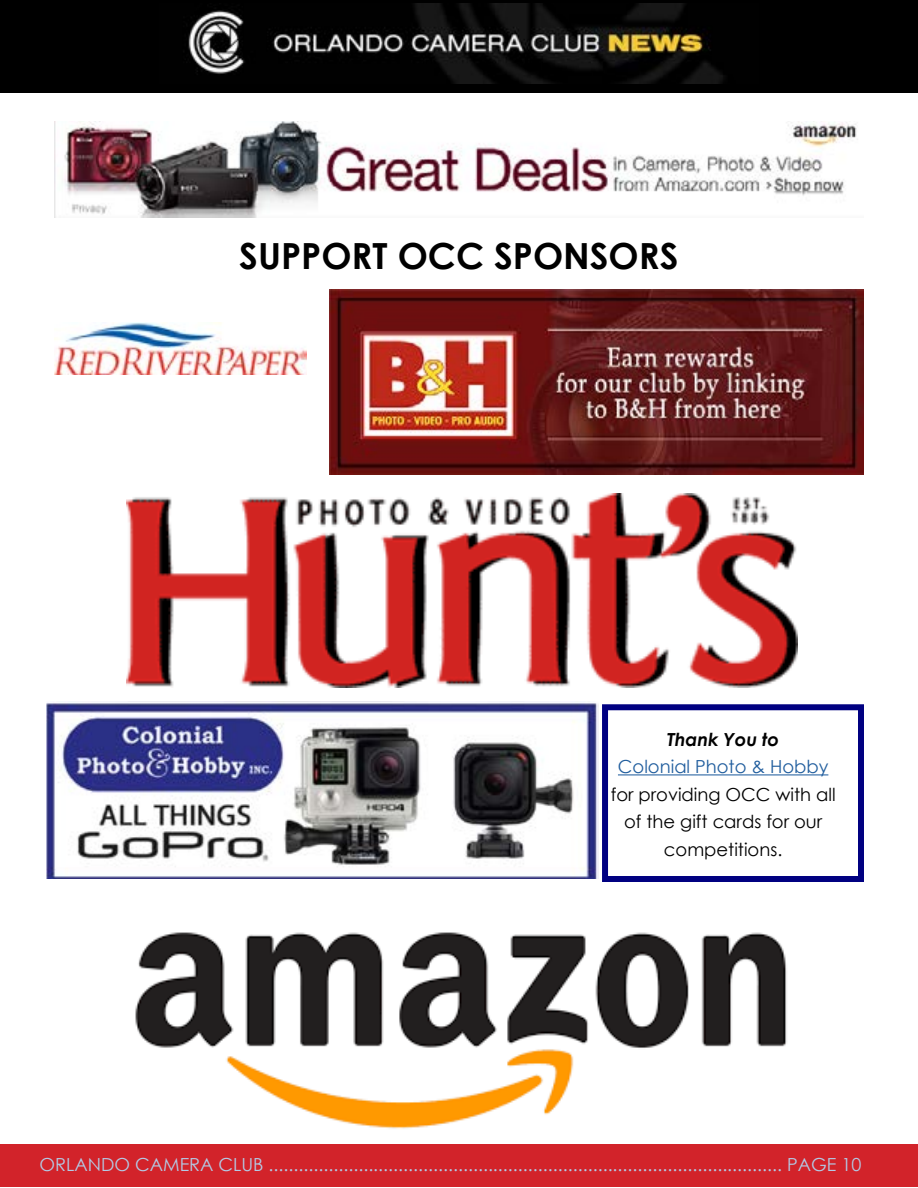
<style>
.page{position:relative;width:918px;height:1188px;background:#fff}
.page>*{position:absolute;margin:0;border:0;box-sizing:border-box;transform-origin:0 0}
.t1{font:700 36px "Century Gothic";color:#000}
.t2{font:18px "Century Gothic";color:#b3cbe6}
.t3{font:18px/27.6px "Century Gothic";color:#000;text-align:center}
.t4{font:18px "Century Gothic";color:#215e9e}
.t5{font:italic 700 18px "Century Gothic";color:#000}
</style>
<div class="page">
<div style="left:0;top:0;width:918px;height:93px;background:#000"></div>
<img style="left:188px;top:3px;width:536px;height:81px">
<div style="left:0;top:1144px;width:918px;height:42px;background:#d2232a"></div>
<div style="left:602px;top:704px;width:262px;height:178px;border:6px solid #000081"></div>
<hr style="left:618px;top:774px;width:210px;height:1px;background:#215e9e">
<img style="left:46px;top:701px;width:552px;height:178px">
<img style="left:54px;top:121px;width:803px;height:96px">
<img style="left:329px;top:289px;width:535px;height:185px">
<img style="left:54px;top:323px;width:253px;height:52px">
<img style="left:135px;top:932px;width:652px;height:197px">
<img style="left:127px;top:493px;width:670px;height:195px">
<h1 class="t1" style="left:239px;top:228px;width:441px">SUPPORT OCC SPONSORS</h1>
<p class="t5" style="left:667px;top:725px;width:113px">Thank You to</p>
<p class="t4" style="left:618px;top:754px;width:212px">Colonial Photo &amp; Hobby</p>
<p class="t3" style="left:611px;top:780px;width:226px">for providing OCC with all of the gift cards for our competitions.</p>
<p class="t2" style="left:40px;top:1152px;width:823px">ORLANDO CAMERA CLUB ....................................................................................................... PAGE 10</p>
</div>
